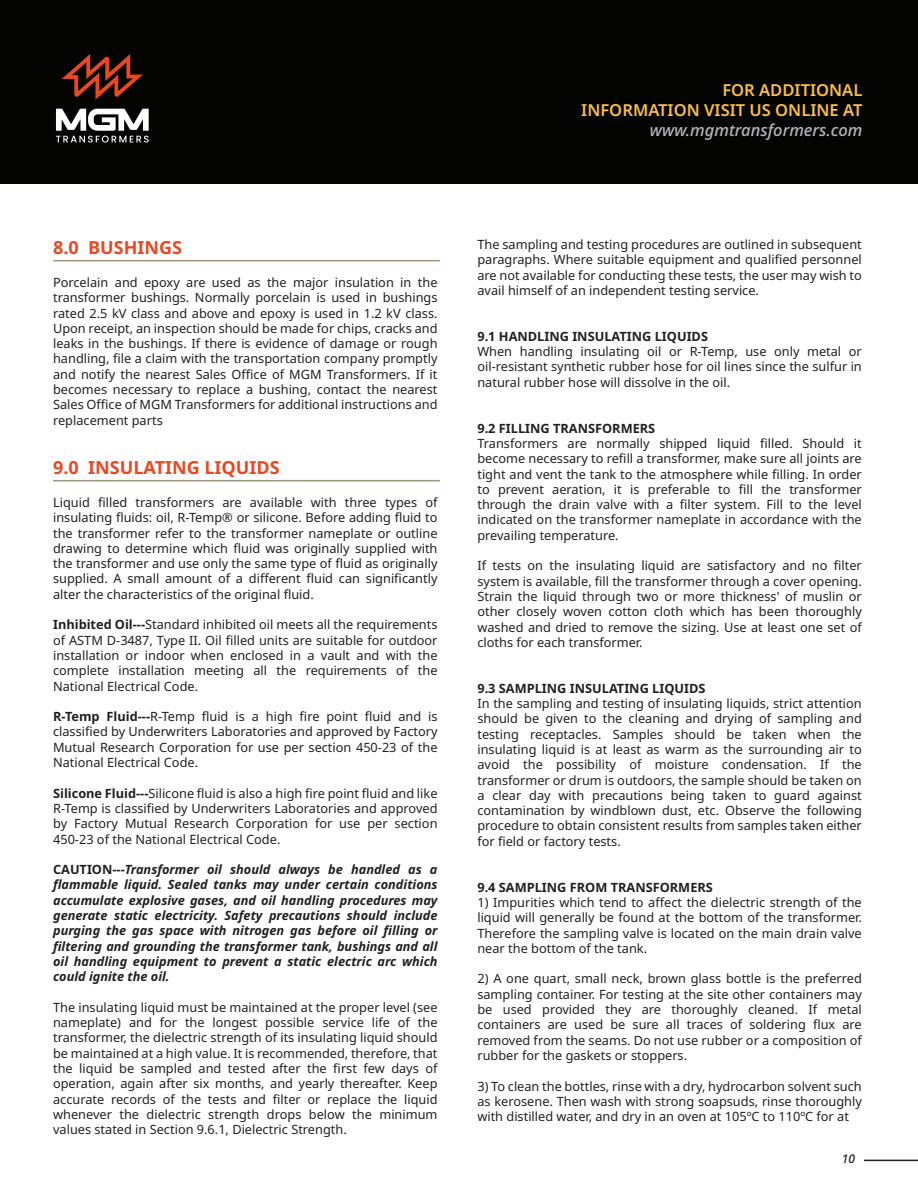
<style>
.page{position:relative;width:918px;height:1188px;background:#fff}
.page>*{position:absolute;margin:0;border:0;box-sizing:border-box;transform-origin:0 0}
.t1{font:700 18px "Noto Sans";color:#eb4721}
.t2{font:600 16.5px/19.8px "Noto Sans";color:#febf40;text-align:right}
.t3{font:italic 500 16.5px "Noto Sans";color:#b4b6b8}
.t4{font:12.75px/15.3px "Noto Sans";color:#231f20;text-align:justify}
.t5{font:italic 700 12.75px/15.3px "Noto Sans";color:#231f20;text-align:justify}
.t6{font:700 12.75px "Noto Sans";color:#231f20}
.t7{font:italic 500 12px "Noto Sans";color:#231f20}
.s1{font-weight:700}
.s2{font-style:normal}
</style>
<div class="page">
<div style="left:0;top:0;width:918px;height:184px;background:#040503"></div>
<svg style="left:62px;top:54px;width:81px;height:46px"></svg>
<svg style="left:56px;top:109px;width:93px;height:34px"></svg>
<hr style="left:53px;top:260px;width:387px;height:1px;background:#a0947e">
<hr style="left:53px;top:480px;width:387px;height:1px;background:#a0947e">
<hr style="left:864px;top:1160px;width:54px;height:1px;background:#231f20">
<p class="t2" style="left:581px;top:81px;width:283px">FOR ADDITIONAL<br>INFORMATION VISIT US ONLINE AT</p>
<p class="t3" style="left:650px;top:118px;width:214px">www.mgmtransformers.com</p>
<h1 class="t1" style="left:53px;top:234px;width:131px">8.0 BUSHINGS</h1>
<p class="t4" style="left:53px;top:275px;width:386px">Porcelain and epoxy are used as the major insulation in the transformer bushings. Normally porcelain is used in bushings rated 2.5 kV class and above and epoxy is used in 1.2 kV class.<br>Upon receipt, an inspection should be made for chips, cracks and leaks in the bushings. If there is evidence of damage or rough handling, file a claim with the transportation company promptly and notify the nearest Sales Office of MGM Transformers. If it becomes necessary to replace a bushing, contact the nearest Sales Office of MGM Transformers for additional instructions and replacement parts</p>
<h1 class="t1" style="left:53px;top:454px;width:228px">9.0 INSULATING LIQUIDS</h1>
<p class="t4" style="left:53px;top:495px;width:386px">Liquid filled transformers are available with three types of insulating fluids: oil, R-Temp® or silicone. Before adding fluid to the transformer refer to the transformer nameplate or outline drawing to determine which fluid was originally supplied with the transformer and use only the same type of fluid as originally supplied. A small amount of a different fluid can significantly alter the characteristics of the original fluid.</p>
<p class="t4" style="left:53px;top:617px;width:386px"><span class="s1">Inhibited Oil---</span>Standard inhibited oil meets all the requirements of ASTM D-3487, Type II. Oil filled units are suitable for outdoor installation or indoor when enclosed in a vault and with the complete installation meeting all the requirements of the National Electrical Code.</p>
<p class="t4" style="left:53px;top:709px;width:386px"><span class="s1">R-Temp Fluid---</span>R-Temp fluid is a high fire point fluid and is classified by Underwriters Laboratories and approved by Factory Mutual Research Corporation for use per section 450-23 of the National Electrical Code.</p>
<p class="t4" style="left:53px;top:786px;width:386px"><span class="s1">Silicone Fluid---</span>Silicone fluid is also a high fire point fluid and like R-Temp is classified by Underwriters Laboratories and approved by Factory Mutual Research Corporation for use per section 450-23 of the National Electrical Code.</p>
<p class="t5" style="left:53px;top:862px;width:386px"><span class="s2">CAUTION---</span>Transformer oil should always be handled as a flammable liquid. Sealed tanks may under certain conditions accumulate explosive gases, and oil handling procedures may generate static electricity. Safety precautions should include purging the gas space with nitrogen gas before oil filling or filtering and grounding the transformer tank, bushings and all oil handling equipment to prevent a static electric arc which could ignite the oil.</p>
<p class="t4" style="left:53px;top:1000px;width:386px">The insulating liquid must be maintained at the proper level (see nameplate) and for the longest possible service life of the transformer, the dielectric strength of its insulating liquid should be maintained at a high value. It is recommended, therefore, that the liquid be sampled and tested after the first few days of operation, again after six months, and yearly thereafter. Keep accurate records of the tests and filter or replace the liquid whenever the dielectric strength drops below the minimum values stated in Section 9.6.1, Dielectric Strength.</p>
<p class="t4" style="left:477px;top:237px;width:386px">The sampling and testing procedures are outlined in subsequent paragraphs. Where suitable equipment and qualified personnel are not available for conducting these tests, the user may wish to avail himself of an independent testing service.</p>
<p class="t6" style="left:477px;top:327px;width:232px">9.1 HANDLING INSULATING LIQUIDS</p>
<p class="t4" style="left:477px;top:344px;width:386px">When handling insulating oil or R-Temp, use only metal or oil-resistant synthetic rubber hose for oil lines since the sulfur in natural rubber hose will dissolve in the oil.</p>
<p class="t6" style="left:477px;top:419px;width:179px">9.2 FILLING TRANSFORMERS</p>
<p class="t4" style="left:477px;top:436px;width:386px">Transformers are normally shipped liquid filled. Should it become necessary to refill a transformer, make sure all joints are tight and vent the tank to the atmosphere while filling. In order to prevent aeration, it is preferable to fill the transformer through the drain valve with a filter system. Fill to the level indicated on the transformer nameplate in accordance with the prevailing temperature.</p>
<p class="t4" style="left:477px;top:558px;width:386px">If tests on the insulating liquid are satisfactory and no filter system is available, fill the transformer through a cover opening.<br>Strain the liquid through two or more thickness' of muslin or other closely woven cotton cloth which has been thoroughly washed and dried to remove the sizing. Use at least one set of cloths for each transformer.</p>
<p class="t6" style="left:477px;top:679px;width:230px">9.3 SAMPLING INSULATING LIQUIDS</p>
<p class="t4" style="left:477px;top:696px;width:386px">In the sampling and testing of insulating liquids, strict attention should be given to the cleaning and drying of sampling and testing receptacles. Samples should be taken when the insulating liquid is at least as warm as the surrounding air to avoid the possibility of moisture condensation. If the transformer or drum is outdoors, the sample should be taken on a clear day with precautions being taken to guard against contamination by windblown dust, etc. Observe the following procedure to obtain consistent results from samples taken either for field or factory tests.</p>
<p class="t6" style="left:477px;top:878px;width:237px">9.4 SAMPLING FROM TRANSFORMERS</p>
<p class="t4" style="left:477px;top:895px;width:386px">1) Impurities which tend to affect the dielectric strength of the liquid will generally be found at the bottom of the transformer.<br>Therefore the sampling valve is located on the main drain valve near the bottom of the tank.</p>
<p class="t4" style="left:477px;top:971px;width:386px">2) A one quart, small neck, brown glass bottle is the preferred sampling container. For testing at the site other containers may be used provided they are thoroughly cleaned. If metal containers are used be sure all traces of soldering flux are removed from the seams. Do not use rubber or a composition of rubber for the gaskets or stoppers.</p>
<p class="t4" style="left:477px;top:1079px;width:386px">3) To clean the bottles, rinse with a dry, hydrocarbon solvent such as kerosene. Then wash with strong soapsuds, rinse thoroughly with distilled water, and dry in an oven at 105ºC to 110ºC for at</p>
<p class="t7" style="left:842px;top:1150px;width:15px">10</p>
</div>
